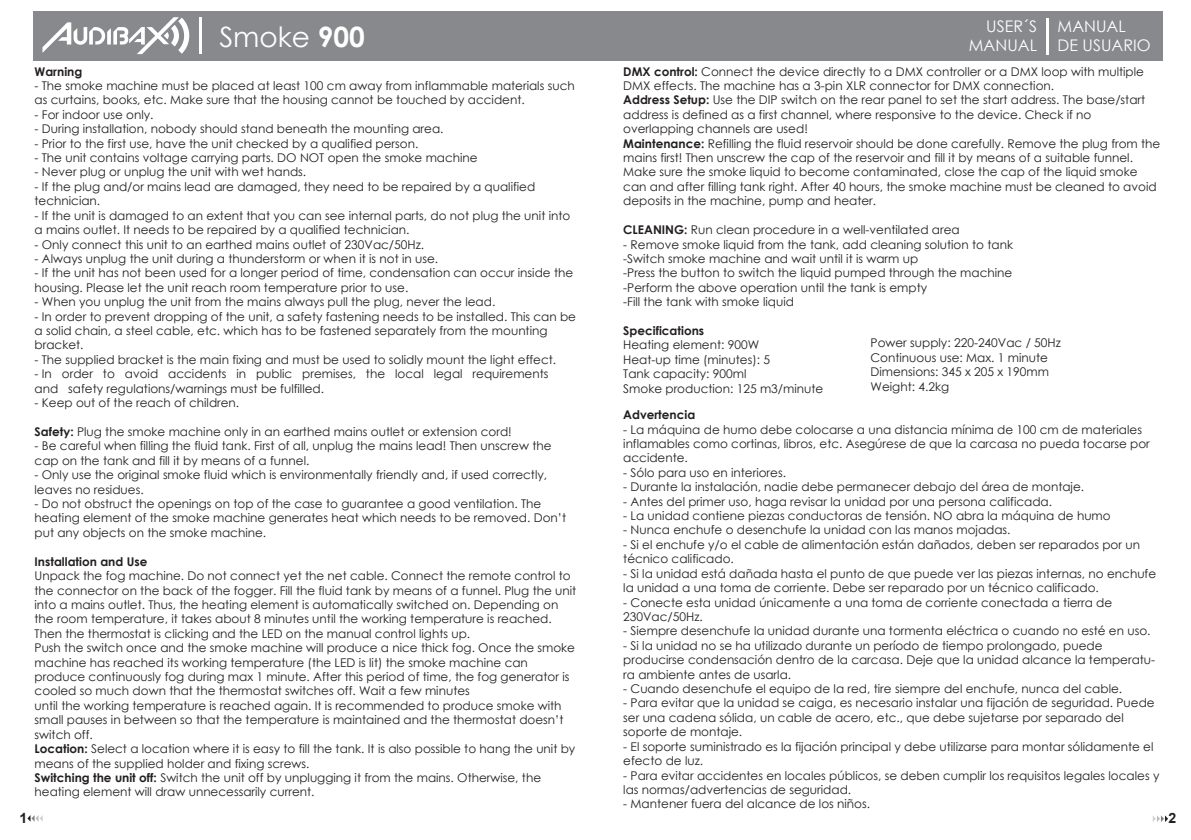
<style>
.page{position:relative;width:1191px;height:840px;background:#fff}
.page>*{position:absolute;margin:0;border:0;box-sizing:border-box;transform-origin:0 0}
.t1{font:28px "Century Gothic";color:#fff}
.t2{font:16px/19.2px "Century Gothic";color:#fff;text-align:right}
.t3{font:700 14.2px "Arial";color:#231f20}
.t4{font:12px/14.4px "Century Gothic";color:#231f20}
.t5{font:700 12px "Century Gothic";color:#231f20}
.s1{font-weight:700}
</style>
<div class="page">
<svg style="left:27px;top:815px;width:16px;height:6px"></svg>
<svg style="left:1152px;top:815px;width:16px;height:6px"></svg>
<div style="left:34px;top:11px;width:1129px;height:49px;background:#87898c"></div>
<svg style="left:42px;top:17px;width:147px;height:37px"></svg>
<hr style="left:199px;top:18px;width:2px;height:36px;background:#fff">
<hr style="left:1046px;top:18px;width:2px;height:36px;background:#fff">
<h1 class="t1" style="left:219px;top:17px;width:147px">Smoke <span class="s1">900</span></h1>
<h2 class="t2" style="left:969px;top:16px;width:70px">USER´S<br>MANUAL</h2>
<h2 class="t2" style="left:1057px;top:16px;width:94px;text-align:left">MANUAL<br>DE USUARIO</h2>
<p class="t5" style="left:35px;top:62px;width:49px">Warning</p>
<p class="t4" style="left:35px;top:78px;width:541px">- The smoke machine must be placed at least 100 cm away from inflammable materials such as curtains, books, etc. Make sure that the housing cannot be touched by accident.</p>
<p class="t4" style="left:35px;top:107px;width:120px">- For indoor use only.</p>
<p class="t4" style="left:35px;top:121px;width:410px">- During installation, nobody should stand beneath the mounting area.</p>
<p class="t4" style="left:35px;top:136px;width:385px">- Prior to the first use, have the unit checked by a qualified person.</p>
<p class="t4" style="left:35px;top:150px;width:445px">- The unit contains voltage carrying parts. DO NOT open the smoke machine</p>
<p class="t4" style="left:35px;top:165px;width:273px">- Never plug or unplug the unit with wet hands.</p>
<p class="t4" style="left:35px;top:179px;width:502px">- If the plug and/or mains lead are damaged, they need to be repaired by a qualified technician.</p>
<p class="t4" style="left:35px;top:208px;width:537px">- If the unit is damaged to an extent that you can see internal parts, do not plug the unit into a mains outlet. It needs to be repaired by a qualified technician.</p>
<p class="t4" style="left:35px;top:237px;width:391px">- Only connect this unit to an earthed mains outlet of 230Vac/50Hz.</p>
<p class="t4" style="left:35px;top:251px;width:405px">- Always unplug the unit during a thunderstorm or when it is not in use.</p>
<p class="t4" style="left:35px;top:265px;width:540px">- If the unit has not been used for a longer period of time, condensation can occur inside the housing. Please let the unit reach room temperature prior to use.</p>
<p class="t4" style="left:35px;top:294px;width:462px">- When you unplug the unit from the mains always pull the plug, never the lead.</p>
<p class="t4" style="left:35px;top:309px;width:543px">- In order to prevent dropping of the unit, a safety fastening needs to be installed. This can be a solid chain, a steel cable, etc. which has to be fastened separately from the mounting bracket.</p>
<p class="t4" style="left:35px;top:352px;width:523px">- The supplied bracket is the main fixing and must be used to solidly mount the light effect.</p>
<p class="t4" style="left:35px;top:366px;width:515px">- In order to avoid accidents in public premises, the local legal requirements and safety regulations/warnings must be fulfilled.</p>
<p class="t4" style="left:35px;top:395px;width:206px">- Keep out of the reach of children.</p>
<p class="t4" style="left:35px;top:424px;width:479px"><span class="s1">Safety:</span> Plug the smoke machine only in an earthed mains outlet or extension cord!</p>
<p class="t4" style="left:35px;top:438px;width:518px">- Be careful when filling the fluid tank. First of all, unplug the mains lead! Then unscrew the cap on the tank and fill it by means of a funnel.</p>
<p class="t4" style="left:35px;top:467px;width:514px">- Only use the original smoke fluid which is environmentally friendly and, if used correctly, leaves no residues.</p>
<p class="t4" style="left:35px;top:496px;width:533px">- Do not obstruct the openings on top of the case to guarantee a good ventilation. The heating element of the smoke machine generates heat which needs to be removed. Don’t put any objects on the smoke machine.</p>
<p class="t5" style="left:35px;top:552px;width:114px">Installation and Use</p>
<p class="t4" style="left:35px;top:568px;width:543px">Unpack the fog machine. Do not connect yet the net cable. Connect the remote control to the connector on the back of the fogger. Fill the fluid tank by means of a funnel. Plug the unit into a mains outlet. Thus, the heating element is automatically switched on. Depending on the room temperature, it takes about 8 minutes until the working temperature is reached.<br>Then the thermostat is clicking and the LED on the manual control lights up.<br>Push the switch once and the smoke machine will produce a nice thick fog. Once the smoke machine has reached its working temperature (the LED is lit) the smoke machine can produce continuously fog during max 1 minute. After this period of time, the fog generator is cooled so much down that the thermostat switches off. Wait a few minutes<br>until the working temperature is reached again. It is recommended to produce smoke with small pauses in between so that the temperature is maintained and the thermostat doesn’t switch off.<br><span class="s1">Location:</span> Select a location where it is easy to fill the tank. It is also possible to hang the unit by means of the supplied holder and fixing screws.<br><span class="s1">Switching the unit off:</span> Switch the unit off by unplugging it from the mains. Otherwise, the heating element will draw unnecessarily current.</p>
<p class="t4" style="left:623px;top:64px;width:538px"><span class="s1">DMX control:</span> Connect the device directly to a DMX controller or a DMX loop with multiple DMX effects. The machine has a 3-pin XLR connector for DMX connection.<br><span class="s1">Address Setup:</span> Use the DIP switch on the rear panel to set the start address. The base/start address is defined as a first channel, where responsive to the device. Check if no overlapping channels are used!<br><span class="s1">Maintenance:</span> Refilling the fluid reservoir should be done carefully. Remove the plug from the mains first! Then unscrew the cap of the reservoir and fill it by means of a suitable funnel.<br>Make sure the smoke liquid to become contaminated, close the cap of the liquid smoke can and after filling tank right. After 40 hours, the smoke machine must be cleaned to avoid deposits in the machine, pump and heater.</p>
<p class="t4" style="left:623px;top:222px;width:338px"><span class="s1">CLEANING:</span> Run clean procedure in a well-ventilated area</p>
<p class="t4" style="left:623px;top:237px;width:391px">- Remove smoke liquid from the tank, add cleaning solution to tank -Switch smoke machine and wait until it is warm up<br>-Press the button to switch the liquid pumped through the machine -Perform the above operation until the tank is empty<br>-Fill the tank with smoke liquid</p>
<p class="t5" style="left:623px;top:321px;width:82px">Specifications</p>
<p class="t4" style="left:623px;top:337px;width:202px">Heating element: 900W<br>Heat-up time (minutes): 5<br>Tank capacity: 900ml<br>Smoke production: 125 m3/minute</p>
<p class="t5" style="left:623px;top:405px;width:73px">Advertencia</p>
<p class="t4" style="left:623px;top:421px;width:528px">- La máquina de humo debe colocarse a una distancia mínima de 100 cm de materiales inflamables como cortinas, libros, etc. Asegúrese de que la carcasa no pueda tocarse por accidente.</p>
<p class="t4" style="left:623px;top:465px;width:164px">- Sólo para uso en interiores.</p>
<p class="t4" style="left:623px;top:479px;width:462px">- Durante la instalación, nadie debe permanecer debajo del área de montaje.</p>
<p class="t4" style="left:623px;top:493px;width:430px">- Antes del primer uso, haga revisar la unidad por una persona calificada.</p>
<p class="t4" style="left:623px;top:508px;width:489px">- La unidad contiene piezas conductoras de tensión. NO abra la máquina de humo</p>
<p class="t4" style="left:623px;top:522px;width:389px">- Nunca enchufe o desenchufe la unidad con las manos mojadas.</p>
<p class="t4" style="left:623px;top:537px;width:518px">- Si el enchufe y/o el cable de alimentación están dañados, deben ser reparados por un técnico calificado.</p>
<p class="t4" style="left:623px;top:565px;width:534px">- Si la unidad está dañada hasta el punto de que puede ver las piezas internas, no enchufe la unidad a una toma de corriente. Debe ser reparado por un técnico calificado.</p>
<p class="t4" style="left:623px;top:594px;width:490px">- Conecte esta unidad únicamente a una toma de corriente conectada a tierra de<br>230Vac/50Hz.</p>
<p class="t4" style="left:623px;top:623px;width:529px">- Siempre desenchufe la unidad durante una tormenta eléctrica o cuando no esté en uso.</p>
<p class="t4" style="left:623px;top:637px;width:533px">- Si la unidad no se ha utilizado durante un período de tiempo prolongado, puede producirse condensación dentro de la carcasa. Deje que la unidad alcance la temperatu&shy;ra ambiente antes de usarla.</p>
<p class="t4" style="left:623px;top:681px;width:500px">- Cuando desenchufe el equipo de la red, tire siempre del enchufe, nunca del cable.</p>
<p class="t4" style="left:623px;top:695px;width:533px">- Para evitar que la unidad se caiga, es necesario instalar una fijación de seguridad. Puede ser una cadena sólida, un cable de acero, etc., que debe sujetarse por separado del soporte de montaje.</p>
<p class="t4" style="left:623px;top:738px;width:532px">- El soporte suministrado es la fijación principal y debe utilizarse para montar sólidamente el efecto de luz.</p>
<p class="t4" style="left:623px;top:767px;width:537px">- Para evitar accidentes en locales públicos, se deben cumplir los requisitos legales locales y las normas/advertencias de seguridad.</p>
<p class="t4" style="left:623px;top:796px;width:248px">- Mantener fuera del alcance de los niños.</p>
<p class="t4" style="left:870px;top:335px;width:192px">Power supply: 220-240Vac / 50Hz<br>Continuous use: Max. 1 minute<br>Dimensions: 345 x 205 x 190mm<br>Weight: 4.2kg</p>
<p class="t3" style="left:19px;top:807px;width:9px">1</p>
<p class="t3" style="left:1168px;top:807px;width:9px">2</p>
</div>
